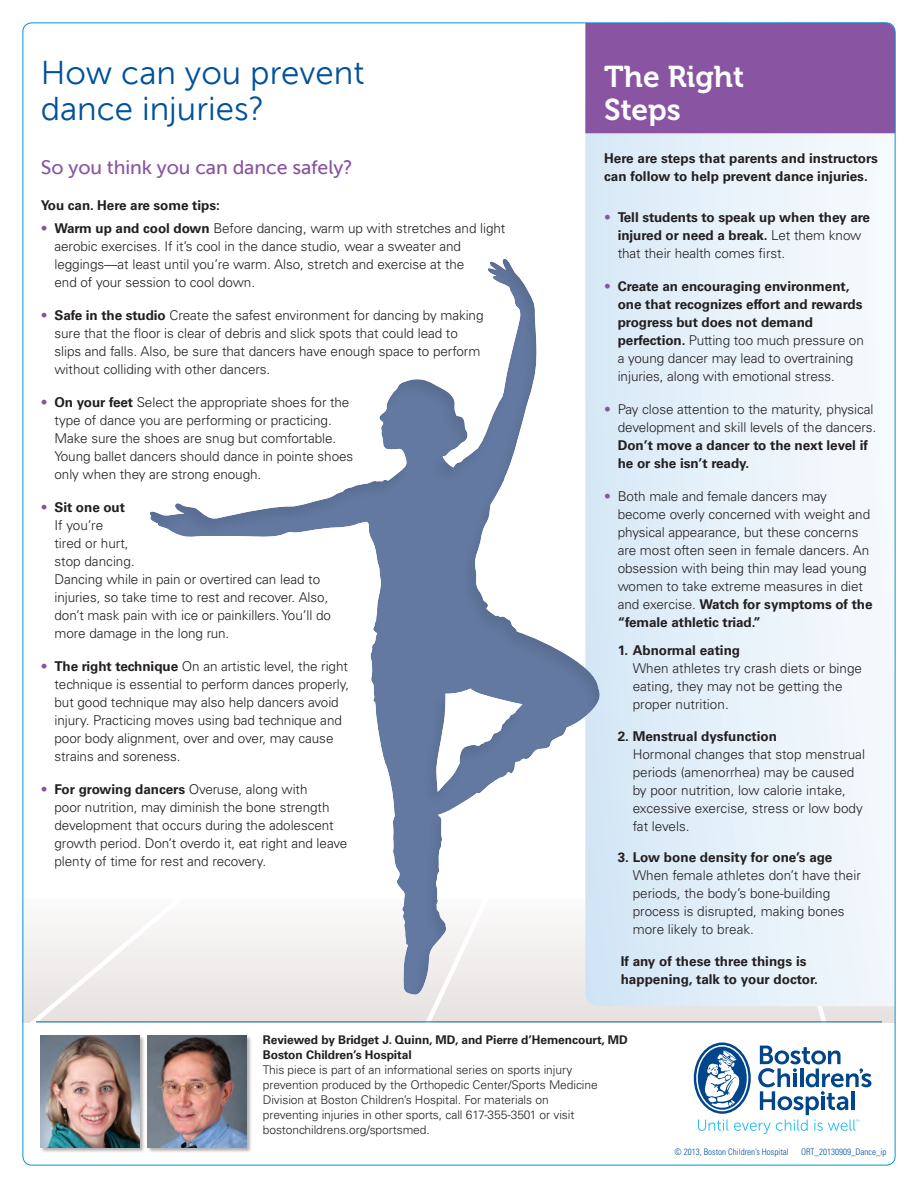
<style>
.page{position:relative;width:918px;height:1188px;background:#fff}
.page>*{position:absolute;margin:0;border:0;box-sizing:border-box;transform-origin:0 0}
.backpage_header{font:33px/36px "Museo Sans 300";color:#01519b}
.BlueSidebar_heads{font:30px "Museo 700";color:#fff}
.BlueSmallSubs{font:19.5px "Museo Sans 500";letter-spacing:-.005em;color:#8954a2}
.Text_bullet{font:300 13.5px/18px "Univers LT Std";letter-spacing:-.005em;color:#231f20}
.Text_1st_paragraph{font:300 13.5px/18px "Univers LT Std";color:#231f20}
.Text_bullet-2{font:700 13.5px/18px "Univers LT Std";letter-spacing:-.005em;color:#231f20}
.Text_1st_paragraph-2{font:700 13.5px/18px "Univers LT Std";color:#231f20}
.Text_1st_paragraph-3{font:300 12px/15px "Univers LT Std";letter-spacing:-.005em;color:#231f20}
.Text_1st_paragraph-4{font:700 12px/15px "Univers LT Std";letter-spacing:-.005em;color:#231f20}
.t1{font:300 condensed 9px "Univers LT Std";color:#01519b}
.s1{color:#8954a2}
.s2{font-weight:700}
.s3{font-weight:300;color:#8954a2}
.s4{font-weight:300}
</style>
<div class="page">
<div style="left:22px;top:899px;width:872px;height:123px;background:#e8e4e2"></div>
<svg style="left:24px;top:899px;width:170px;height:124px"></svg>
<svg style="left:420px;top:995px;width:80px;height:27px"></svg>
<hr style="left:36px;top:1022px;width:846px;height:1px;background:#0073a4">
<svg style="left:696px;top:1006px;width:175px;height:128px"></svg>
<svg style="left:585px;top:133px;width:309px;height:873px"></svg>
<div style="left:585px;top:24px;width:309px;height:109px;background:#8954a2"></div>
<div style="left:40px;top:1035px;width:106px;height:119px;background:#231f20;opacity:.35"></div>
<img style="left:40px;top:1035px;width:100px;height:113px">
<div style="left:147px;top:1035px;width:105px;height:119px;background:#231f20;opacity:.35"></div>
<img style="left:147px;top:1035px;width:99px;height:113px">
<div style="left:149px;top:257px;width:451px;height:738px;background:#231f20;opacity:.1"></div>
<p class="backpage_header" style="left:41px;top:55px;width:325px">How can you prevent dance injuries?</p>
<p class="BlueSmallSubs" style="left:41px;top:157px;width:313px">So you think you can dance safely?</p>
<p class="Text_1st_paragraph-2" style="left:41px;top:197px;width:180px">You can. Here are some tips:</p>
<p class="Text_bullet" style="left:54px;top:219px;width:452px;text-indent:-14px"><span class="s1">•</span> <span class="s2">Warm up and cool down</span> Before dancing, warm up with stretches and light aerobic exercises. If it’s cool in the dance studio, wear a sweater and leggings—at least until you’re warm. Also, stretch and exercise at the<br>end of your session to cool down.</p>
<p class="Text_bullet" style="left:54px;top:306px;width:431px;text-indent:-14px"><span class="s1">•</span> <span class="s2">Safe in the studio</span> Create the safest environment for dancing by making sure that the floor is clear of debris and slick spots that could lead to slips and falls. Also, be sure that dancers have enough space to perform without colliding with other dancers.</p>
<p class="Text_bullet" style="left:54px;top:393px;width:300px;text-indent:-13px"><span class="s1">•</span> <span class="s2">On your feet</span> Select the appropriate shoes for the type of dance you are performing or practicing.<br>Make sure the shoes are snug but comfortable.<br>Young ballet dancers should dance in pointe shoes only when they are strong enough.</p>
<p class="Text_bullet" style="left:54px;top:498px;width:278px;text-indent:-13px"><span class="s1">•</span> <span class="s2">Sit one out<br></span>If you’re<br>tired or hurt,<br>stop dancing.<br>Dancing while in pain or overtired can lead to injuries, so take time to rest and recover. Also, don’t mask pain with ice or painkillers. You’ll do more damage in the long run.</p>
<p class="Text_bullet" style="left:54px;top:657px;width:296px;text-indent:-13px"><span class="s1">•</span> <span class="s2">The right technique</span> On an artistic level, the right technique is essential to perform dances properly, but good technique may also help dancers avoid injury. Practicing moves using bad technique and poor body alignment, over and over, may cause strains and soreness.</p>
<p class="Text_bullet" style="left:54px;top:780px;width:294px;text-indent:-14px"><span class="s1">•</span> <span class="s2">For growing dancers</span> Overuse, along with<br>poor nutrition, may diminish the bone strength development that occurs during the adolescent growth period. Don’t overdo it, eat right and leave plenty of time for rest and recovery.</p>
<p class="BlueSidebar_heads" style="left:604px;top:60px;width:142px">The Right</p>
<p class="BlueSidebar_heads" style="left:604px;top:93px;width:78px">Steps</p>
<p class="Text_1st_paragraph-2" style="left:604px;top:150px;width:275px">Here are steps that parents and instructors can follow to help prevent dance injuries.</p>
<p class="Text_bullet-2" style="left:618px;top:208px;width:254px;text-indent:-14px"><span class="s3">•</span> Tell students to speak up when they are injured or need a break. <span class="s4">Let them know that their health comes first.</span></p>
<p class="Text_bullet-2" style="left:618px;top:277px;width:248px;text-indent:-14px"><span class="s3">•</span> Create an encouraging environment, one that recognizes effort and rewards progress but does not demand perfection. <span class="s4">Putting too much pressure on a young dancer may lead to overtraining injuries, along with emotional stress.</span></p>
<p class="Text_bullet" style="left:618px;top:400px;width:260px;text-indent:-14px"><span class="s1">•</span> Pay close attention to the maturity, physical development and skill levels of the dancers.<br><span class="s2">Don’t move a dancer to the next level if he or she isn’t ready.</span></p>
<p class="Text_bullet" style="left:618px;top:487px;width:256px;text-indent:-14px"><span class="s1">•</span> Both male and female dancers may become overly concerned with weight and physical appearance, but these concerns are most often seen in female dancers. An obsession with being thin may lead young women to take extreme measures in diet and exercise. <span class="s2">Watch for symptoms of the “female athletic triad.”</span></p>
<p class="Text_1st_paragraph" style="left:633px;top:642px;width:231px;text-indent:-15px"><span class="s2">1. Abnormal eating<br></span>When athletes try crash diets or binge eating, they may not be getting the proper nutrition.</p>
<p class="Text_1st_paragraph" style="left:633px;top:727px;width:234px;text-indent:-15px"><span class="s2">2. Menstrual dysfunction<br></span>Hormonal changes that stop menstrual periods (amenorrhea) may be caused by poor nutrition, low calorie intake, excessive exercise, stress or low body fat levels.</p>
<p class="Text_1st_paragraph" style="left:633px;top:849px;width:230px;text-indent:-15px"><span class="s2">3. Low bone density for one’s age<br></span>When female athletes don’t have their periods, the body’s bone-building process is disrupted, making bones more likely to break.</p>
<p class="Text_1st_paragraph-2" style="left:621px;top:952px;width:199px">If any of these three things is happening, talk to your doctor.</p>
<p class="Text_1st_paragraph-4" style="left:263px;top:1032px;width:367px">Reviewed by Bridget J. Quinn, MD, and Pierre d’Hemencourt, MD<br>Boston Children’s Hospital</p>
<p class="Text_1st_paragraph-3" style="left:263px;top:1062px;width:337px">This piece is part of an informational series on sports injury prevention produced by the Orthopedic Center/Sports Medicine Division at Boston Children’s Hospital. For materials on preventing injuries in other sports, call 617-355-3501 or visit bostonchildrens.org/sportsmed.</p>
<p class="t1" style="left:675px;top:1146px;width:213px">© 2013, Boston Children’s Hospital ORT_20130909_Dance_ip</p>
</div>
